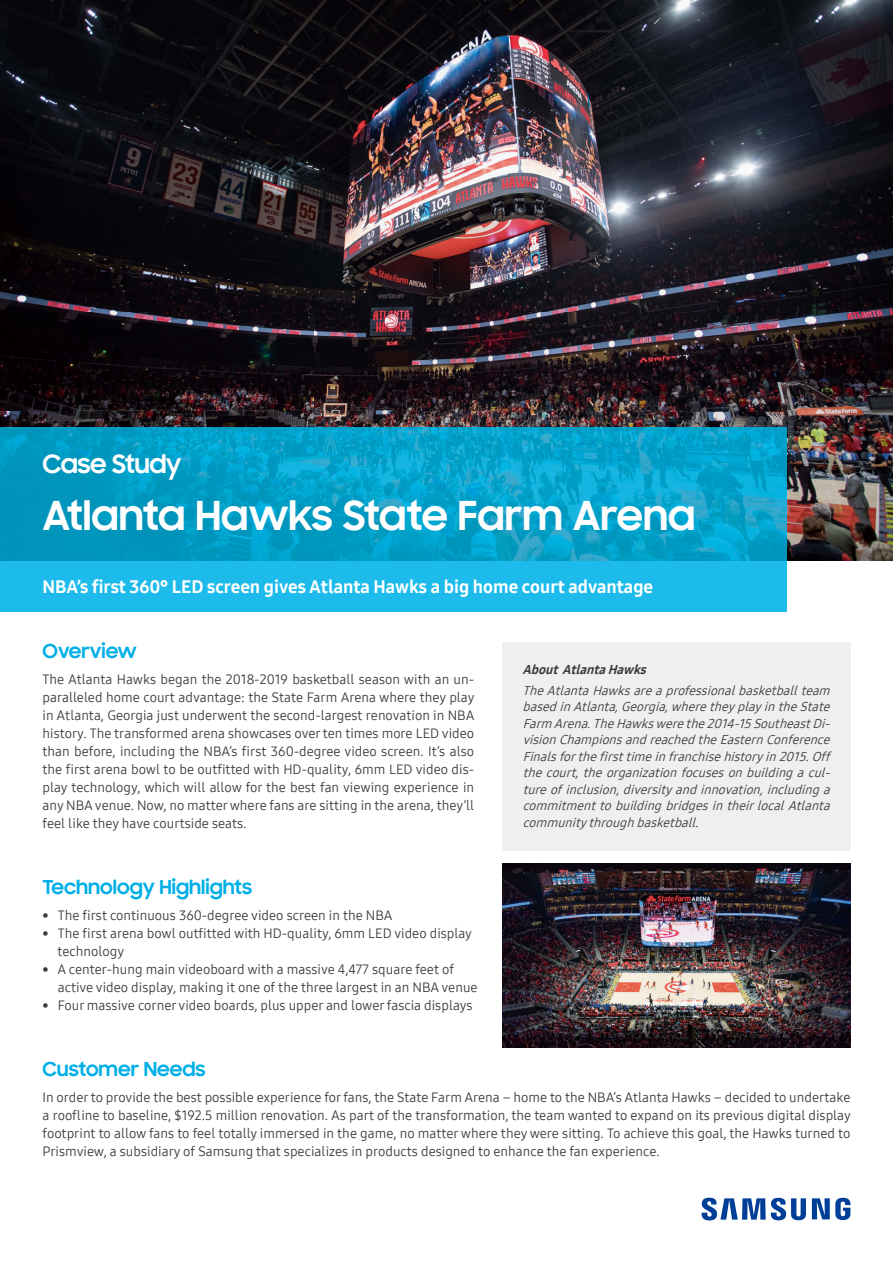
<style>
.page{position:relative;width:893px;height:1263px;background:#fff}
.page>*{position:absolute;margin:0;border:0;box-sizing:border-box;transform-origin:0 0}
.t1{font:700 40.5px "Samsung Sharp Sans";color:#fff}
.t2{font:700 25.5px "Samsung Sharp Sans";letter-spacing:-.02em;color:#fff}
.t3{font:700 19.5px "Samsung Sharp Sans";color:#00afe7}
.t4{font:18px "Samsung One 800";color:#fff}
.t5{font:13.5px/18px "Samsung One 400";color:#3e3a39;text-align:justify}
.t6{font:italic 12.75px/16.5px "Samsung One 400";color:#3e3a39;text-align:justify}
.t7{font:italic 12.75px "Samsung One 800";color:#3e3a39}
</style>
<div class="page">
<img style="left:0;top:0;width:893px;height:313px">
<svg style="left:702px;top:1198px;width:148px;height:22px"></svg>
<img style="left:0;top:313px;width:787px;height:99px">
<img style="left:787px;top:313px;width:106px;height:248px">
<img style="left:0;top:412px;width:630px;height:16px">
<img style="left:630px;top:412px;width:158px;height:50px">
<div style="left:0;top:561px;width:787px;height:51px;background:#1cbbeb"></div>
<img style="left:0;top:428px;width:787px;height:133px">
<div style="left:502px;top:642px;width:348px;height:208px;background:#efefef"></div>
<img style="left:502px;top:863px;width:348px;height:185px">
<h2 class="t2" style="left:43px;top:444px;width:141px">Case Study</h2>
<h1 class="t1" style="left:43px;top:485px;width:654px">Atlanta Hawks State Farm Arena</h1>
<h3 class="t4" style="left:43px;top:574px;width:612px">NBA’s first 360° LED screen gives Atlanta Hawks a big home court advantage</h3>
<h3 class="t3" style="left:43px;top:636px;width:96px">Overview</h3>
<p class="t5" style="left:43px;top:670px;width:434px">The Atlanta Hawks began the 2018-2019 basketball season with an un&shy;paralleled home court advantage: the State Farm Arena where they play in Atlanta, Georgia just underwent the second-largest renovation in NBA history. The transformed arena showcases over ten times more LED video than before, including the NBA’s first 360-degree video screen. It’s also the first arena bowl to be outfitted with HD-quality, 6mm LED video dis&shy;play technology, which will allow for the best fan viewing experience in any NBA venue. Now, no matter where fans are sitting in the arena, they’ll feel like they have courtside seats.</p>
<h3 class="t3" style="left:43px;top:872px;width:211px">Technology Highlights</h3>
<p class="t5" style="left:43px;top:906px;width:352px">• The first continuous 360-degree video screen in the NBA</p>
<p class="t5" style="left:58px;top:924px;width:416px;text-indent:-15px">• The first arena bowl outfitted with HD-quality, 6mm LED video display technology</p>
<p class="t5" style="left:58px;top:960px;width:421px;text-indent:-15px">• A center-hung main videoboard with a massive 4,477 square feet of active video display, making it one of the three largest in an NBA venue</p>
<p class="t5" style="left:43px;top:996px;width:432px">• Four massive corner video boards, plus upper and lower fascia displays</p>
<h3 class="t3" style="left:43px;top:1054px;width:165px">Customer Needs</h3>
<p class="t7" style="left:523px;top:661px;width:129px">AboutAtlantaHawks</p>
<p class="t6" style="left:523px;top:682px;width:313px">TheAtlantaHawksareaprofessionalbasketballteam basedinAtlanta,Georgia,wheretheyplayintheState Farm Arena.TheHawkswerethe2014-15SoutheastDi&shy;visionChampionsandreachedtheEasternConference Finalsforthefirsttimeinfranchisehistoryin2015.Off thecourt,theorganizationfocusesonbuildingacul&shy;tureofinclusion,diversityandinnovation,includinga commitmenttobuildingbridgesintheirlocalAtlanta communitythroughbasketball.</p>
<p class="t5" style="left:43px;top:1088px;width:810px">In order to provide the best possible experience for fans, the State Farm Arena – home to the NBA’s Atlanta Hawks – decided to undertake a roofline to baseline, $192.5 million renovation. As part of the transformation, the team wanted to expand on its previous digital display footprint to allow fans to feel totally immersed in the game, no matter where they were sitting. To achieve this goal, the Hawks turned to Prismview, a subsidiary of Samsung that specializes in products designed to enhance the fan experience.</p>
</div>
